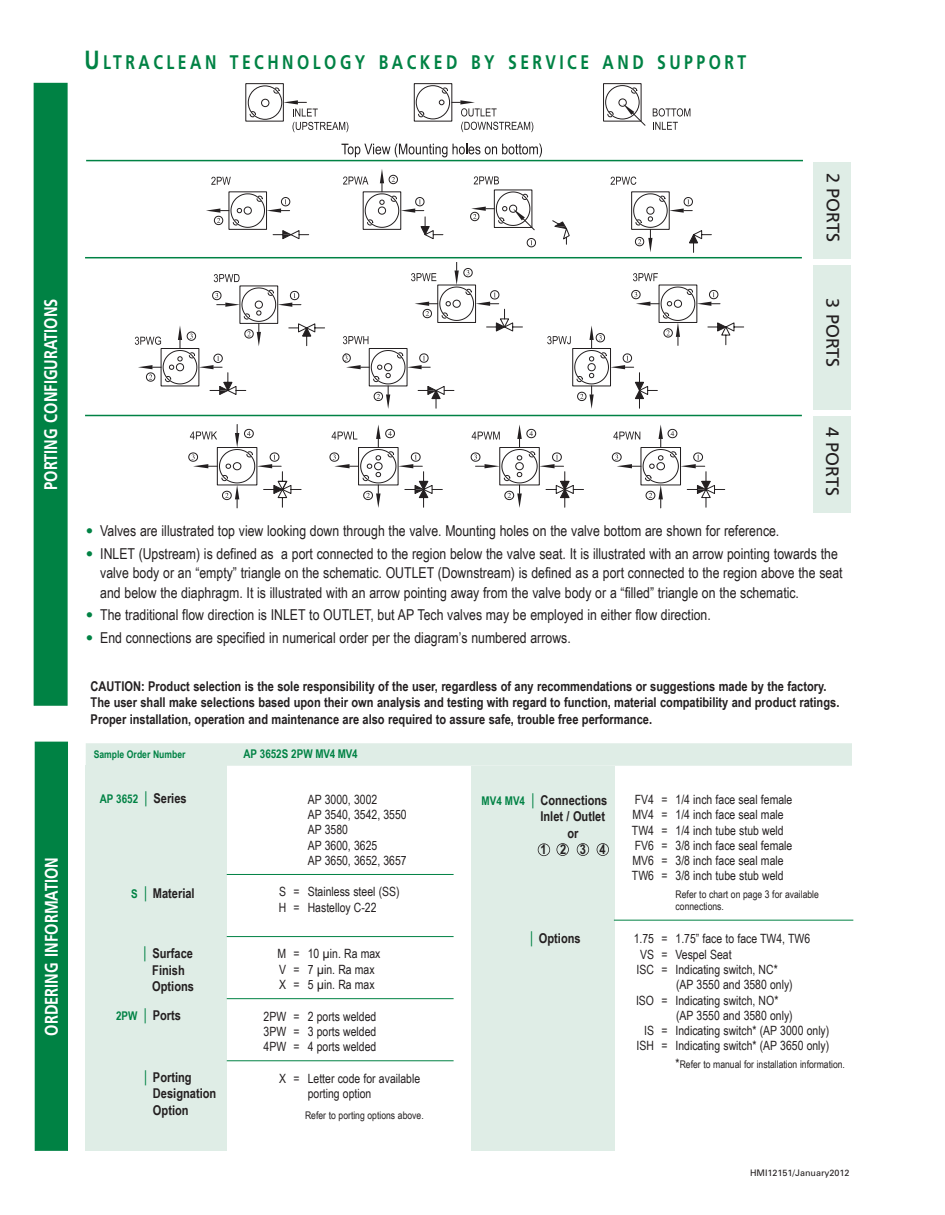
<style>
.page{position:relative;width:945px;height:1215px;background:#fff}
.page>*{position:absolute;margin:0;border:0;box-sizing:border-box;transform-origin:0 0}
.t1{font:700 19.65px "Frutiger";letter-spacing:.22em;color:#008244;scale:.8 1}
.t2{font:700 18.3px "Frutiger";color:#fff;scale:.8 1}
.t3{font:18px "Frutiger";color:#231f20}
.t4{font:15px/19.5px "Arial Narrow";color:#231f20}
.t5{font:700 13.5px/16.5px "Arial Narrow";color:#231f20}
.t6{font:12.75px/15.3px "Arial Narrow";color:#231f20}
.t7{font:700 12px "Arial Narrow";color:#008244}
.t8{font:10.5px/12px "Arial Narrow";color:#231f20}
.t9{font:700 10.5px "Arial Narrow";color:#008244}
.t10{font:9px "Univers";color:#231f20}
.s1{font-size:26.25px}
.s2{font-family:"Frutiger";color:#008244}
.s3{font-family:"Avenir";font-weight:300;font-size:19.5px}
.s4{font-size:13.5px;color:#231f20}
.s5{font-size:12px;color:#008244}
.s6{font-family:"Avenir";font-weight:300;font-size:19.5px;color:#008244}
.s7{color:#fff}
.s8{font-size:12px;color:#dfede6}
.s9{font-size:12.75px}
</style>
<div class="page">
<div style="left:471px;top:766px;width:143px;height:385px;background:#dfede6"></div>
<div style="left:538px;top:843px;width:12px;height:13px;border:2px solid #231f20;border-radius:50%"></div>
<div style="left:34px;top:84px;width:33px;height:621px;background:#008244"></div>
<div style="left:34px;top:83px;width:34px;height:623px;border:1px solid #008244"></div>
<div style="left:86px;top:765px;width:141px;height:386px;background:#dfede6"></div>
<hr style="left:614px;top:920px;width:239px;height:1px;background:#008244">
<hr style="left:227px;top:874px;width:227px;height:1px;background:#008244">
<hr style="left:227px;top:936px;width:227px;height:1px;background:#008244">
<hr style="left:227px;top:998px;width:227px;height:1px;background:#008244">
<hr style="left:227px;top:1060px;width:227px;height:1px;background:#008244">
<div style="left:36px;top:742px;width:31px;height:408px;background:#008244"></div>
<div style="left:35px;top:742px;width:33px;height:409px;border:1px solid #008244"></div>
<div style="left:87px;top:744px;width:764px;height:21px;background:#dfede6"></div>
<div style="left:86px;top:743px;width:766px;height:23px;border:1px solid #dfede6"></div>
<div style="left:556px;top:843px;width:13px;height:13px;border:2px solid #231f20;border-radius:50%"></div>
<div style="left:577px;top:843px;width:12px;height:13px;border:2px solid #231f20;border-radius:50%"></div>
<div style="left:597px;top:843px;width:12px;height:13px;border:2px solid #231f20;border-radius:50%"></div>
<div style="left:814px;top:162px;width:37px;height:96px;background:#dfede6"></div>
<svg style="left:607px;top:87px;width:39px;height:39px"></svg>
<div style="left:603px;top:83px;width:39px;height:39px;border:1px solid #231f20"></div>
<div style="left:414px;top:83px;width:38px;height:39px;border:1px solid #231f20"></div>
<div style="left:245px;top:83px;width:39px;height:39px;border:1px solid #231f20"></div>
<div style="left:248px;top:86px;width:34px;height:34px;border:1px solid #231f20;border-radius:50%"></div>
<div style="left:605px;top:85px;width:34px;height:34px;border:1px solid #231f20;border-radius:50%"></div>
<div style="left:619px;top:99px;width:8px;height:8px;border:1px solid #231f20;border-radius:50%"></div>
<div style="left:416px;top:85px;width:34px;height:34px;border:1px solid #231f20;border-radius:50%"></div>
<svg style="left:342px;top:143px;width:105px;height:14px"></svg>
<svg style="left:453px;top:143px;width:89px;height:14px"></svg>
<svg style="left:250px;top:87px;width:98px;height:45px"></svg>
<svg style="left:418px;top:87px;width:115px;height:45px"></svg>
<svg style="left:653px;top:108px;width:37px;height:22px"></svg>
<svg style="left:206px;top:169px;width:506px;height:84px"></svg>
<svg style="left:135px;top:263px;width:609px;height:146px"></svg>
<svg style="left:188px;top:424px;width:114px;height:84px"></svg>
<svg style="left:329px;top:425px;width:255px;height:83px"></svg>
<svg style="left:612px;top:425px;width:114px;height:83px"></svg>
<hr style="left:86px;top:160px;width:717px;height:1px;background:#008244">
<hr style="left:85px;top:257px;width:717px;height:1px;background:#008244">
<hr style="left:85px;top:415px;width:717px;height:1px;background:#008244">
<div style="left:813px;top:416px;width:37px;height:96px;background:#dfede6"></div>
<div style="left:814px;top:265px;width:37px;height:145px;background:#dfede6"></div>
<h1 class="t1" style="left:85px;top:51px;width:829px"><span class="s1">U</span>LTRACLEAN TECHNOLOGY BACKED BY SERVICE AND SUPPORT</h1>
<p class="t2" style="left:40px;top:490px;width:241px;rotate:-90deg">PORTING CONFIGURATIONS</p>
<p class="t2" style="left:41px;top:1036px;width:225px;rotate:-90deg">ORDERING INFORMATION</p>
<p class="t3" style="left:844px;top:173px;width:71px;rotate:90deg">2 PORTS</p>
<p class="t3" style="left:843px;top:298px;width:71px;rotate:90deg">3 PORTS</p>
<p class="t3" style="left:843px;top:427px;width:71px;rotate:90deg">4 PORTS</p>
<p class="t4" style="left:86px;top:520px;width:695px"><span class="s2">•</span> Valves are illustrated top view looking down through the valve. Mounting holes on the valve bottom are shown for reference.</p>
<p class="t4" style="left:100px;top:543px;width:744px;text-indent:-14px"><span class="s2">•</span> INLET (Upstream) is defined as a port connected to the region below the valve seat. It is illustrated with an arrow pointing towards the valve body or an “empty” triangle on the schematic. OUTLET (Downstream) is defined as a port connected to the region above the seat and below the diaphragm. It is illustrated with an arrow pointing away from the valve body or a “filled” triangle on the schematic.</p>
<p class="t4" style="left:86px;top:605px;width:627px"><span class="s2">•</span> The traditional flow direction is INLET to OUTLET, but AP Tech valves may be employed in either flow direction.</p>
<p class="t4" style="left:86px;top:627px;width:486px"><span class="s2">•</span> End connections are specified in numerical order per the diagram’s numbered arrows.</p>
<p class="t5" style="left:91px;top:677px;width:750px">CAUTION: Product selection is the sole responsibility of the user, regardless of any recommendations or suggestions made by the factory.<br>The user shall make selections based upon their own analysis and testing with regard to function, material compatibility and product ratings.<br>Proper installation, operation and maintenance are also required to assure safe, trouble free performance.</p>
<p class="t9" style="left:94px;top:746px;width:93px">Sample Order Number</p>
<p class="t7" style="left:243px;top:744px;width:116px">AP 3652S 2PW MV4 MV4</p>
<p class="t7" style="left:100px;top:790px;width:88px">AP 3652 <span class="s3">|</span> <span class="s4">Series</span></p>
<p class="t5" style="left:131px;top:884px;width:65px"><span class="s5">S</span> <span class="s6">|</span> Material</p>
<p class="t5" style="left:152px;top:945px;width:43px;text-indent:-10px"><span class="s6">|</span> Surface<br>Finish<br>Options</p>
<p class="t5" style="left:116px;top:1007px;width:66px"><span class="s5">2PW</span> <span class="s6">|</span> Ports</p>
<p class="t5" style="left:153px;top:1068px;width:65px;text-indent:-10px"><span class="s6">|</span> Porting<br>Designation<br>Option</p>
<p class="t6" style="left:308px;top:791px;width:100px">AP 3000, 3002<br>AP 3540, 3542, 3550<br>AP 3580<br>AP 3600, 3625<br>AP 3650, 3652, 3657</p>
<p class="t6" style="left:279px;top:884px;width:122px">S = Stainless steel (SS)<br>H = Hastelloy C-22</p>
<p class="t6" style="left:278px;top:946px;width:104px">M = 10 µin. Ra max<br>V = 7 µin. Ra max<br>X = 5 µin. Ra max</p>
<p class="t6" style="left:264px;top:1008px;width:114px;text-align:justify">2PW = 2 ports welded 3PW = 3 ports welded 4PW = 4 ports welded</p>
<p class="t6" style="left:279px;top:1070px;width:142px">X = Letter code for available<br><span class="s7">X =</span> porting option</p>
<p class="t8" style="left:305px;top:1109px;width:120px">Refer to porting options above.</p>
<p class="t5" style="left:482px;top:791px;width:127px"><span class="s5">MV4 MV4</span> <span class="s6">|</span> Connections</p>
<p class="t5" style="left:540px;top:807px;width:66px">Inlet / Outlet</p>
<p class="t5" style="left:568px;top:824px;width:13px">or</p>
<p class="t5" style="left:540px;top:840px;width:67px">1234</p>
<p class="t5" style="left:517px;top:929px;width:65px"><span class="s8">S</span> <span class="s6">|</span> Options</p>
<p class="t6" style="left:632px;top:791px;width:162px">FV4 = 1/4 inch face seal female<br>MV4 = 1/4 inch face seal male<br>TW4 = 1/4 inch tube stub weld<br>FV6 = 3/8 inch face seal female<br>MV6 = 3/8 inch face seal male<br>TW6 = 3/8 inch tube stub weld</p>
<p class="t8" style="left:676px;top:888px;width:145px">Refer to chart on page 3 for available connections.</p>
<p class="t6" style="left:634px;top:931px;width:178px">1.75 = 1.75” face to face TW4, TW6<br>VS = Vespel Seat<br>ISC = Indicating switch, NC*</p>
<p class="t6" style="left:636px;top:977px;width:158px;text-indent:40px">(AP 3550 and 3580 only)<br>ISO = Indicating switch, NO*</p>
<p class="t6" style="left:637px;top:1007px;width:194px;text-align:center">(AP 3550 and 3580 only)<br>IS = Indicating switch* (AP 3000 only)<br>ISH = Indicating switch* (AP 3650 only)</p>
<p class="t8" style="left:676px;top:1058px;width:171px"><span class="s9">*</span>Refer to manual for installation information.</p>
<p class="t10" style="left:750px;top:1167px;width:101px">HMI12151/January2012</p>
</div>
